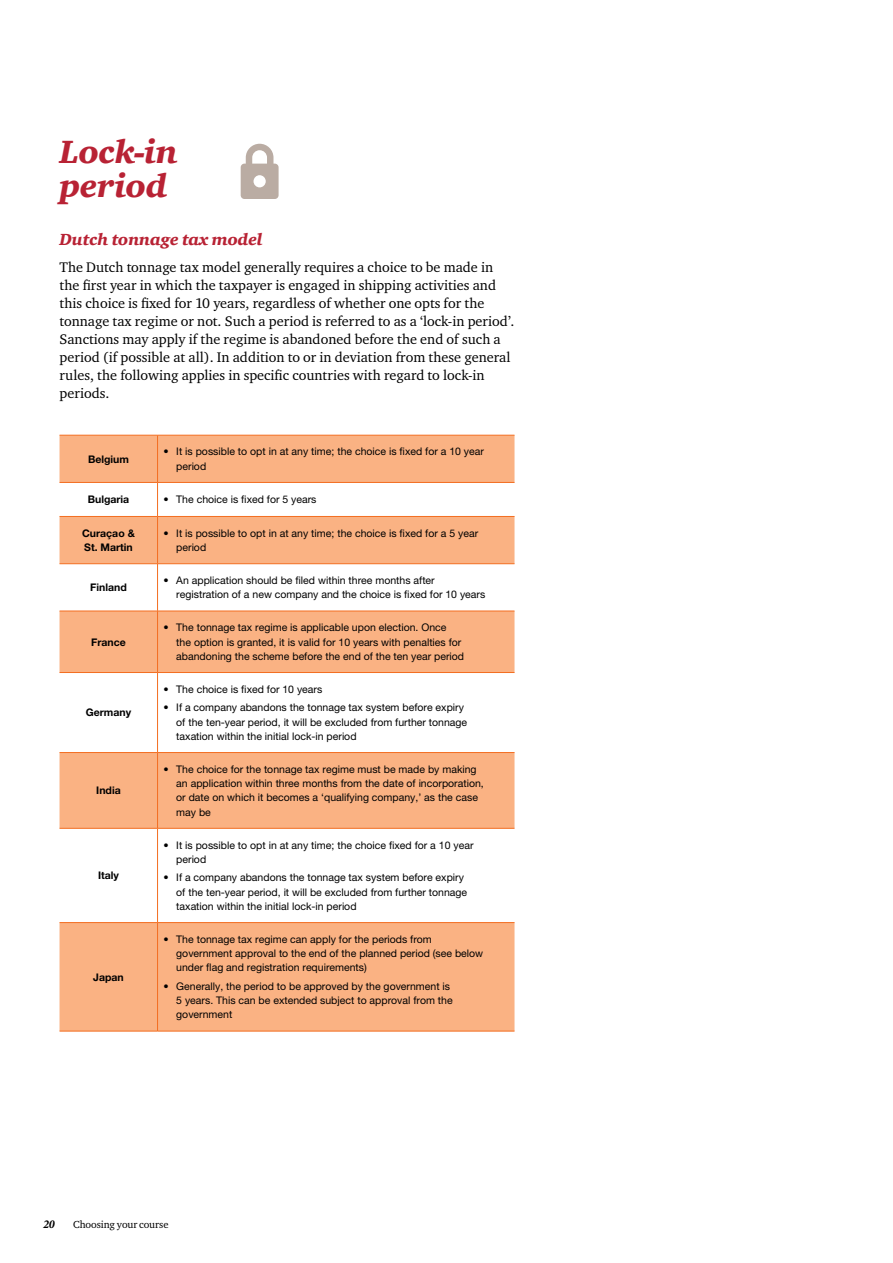
<style>
.page{position:relative;width:893px;height:1263px;background:#fff}
.page>*{position:absolute;margin:0;border:0;box-sizing:border-box;transform-origin:0 0}
.t1{font:italic 900 33px/34.5px "Charter ITC Com";letter-spacing:-.01em;color:#b82234}
.t2{font:italic 900 16.5px "Charter ITC Com";letter-spacing:-.01em;color:#b82234}
.t3{font:14.25px/18px "ITC Charter Com Rergular";color:#000}
.t4{font:italic 700 12px "Minion Pro";color:#000}
.t5{font:10.5px/14.2px "Helvetica Neue LT Pro";color:#000}
.t6{font:700 10.5px/14.2px "Helvetica Neue LT Pro";color:#000}
.t7{font:10.5px "ITC Charter Com Rergular";letter-spacing:-.01em;color:#000}
</style>
<div class="page">
<svg style="left:241px;top:144px;width:38px;height:55px"></svg>
<svg style="left:60px;top:436px;width:454px;height:595px;fill:#fab283"></svg>
<hr style="left:60px;top:435px;width:98px;height:1px;background:#f36e21">
<hr style="left:60px;top:482px;width:98px;height:1px;background:#f36e21">
<hr style="left:60px;top:516px;width:98px;height:1px;background:#f36e21">
<hr style="left:60px;top:563px;width:98px;height:1px;background:#f36e21">
<hr style="left:60px;top:611px;width:98px;height:1px;background:#f36e21">
<hr style="left:60px;top:672px;width:98px;height:1px;background:#f36e21">
<hr style="left:60px;top:752px;width:98px;height:1px;background:#f36e21">
<hr style="left:60px;top:828px;width:98px;height:1px;background:#f36e21">
<hr style="left:60px;top:922px;width:98px;height:1px;background:#f36e21">
<hr style="left:60px;top:1031px;width:98px;height:1px;background:#f36e21">
<hr style="left:157px;top:435px;width:1px;height:47px;background:#f36e21">
<hr style="left:157px;top:483px;width:1px;height:33px;background:#f36e21">
<hr style="left:157px;top:517px;width:1px;height:46px;background:#f36e21">
<hr style="left:157px;top:564px;width:1px;height:47px;background:#f36e21">
<hr style="left:157px;top:611px;width:1px;height:61px;background:#f36e21">
<hr style="left:157px;top:673px;width:1px;height:79px;background:#f36e21">
<hr style="left:157px;top:753px;width:1px;height:75px;background:#f36e21">
<hr style="left:157px;top:828px;width:1px;height:94px;background:#f36e21">
<hr style="left:157px;top:923px;width:1px;height:108px;background:#f36e21">
<hr style="left:158px;top:435px;width:356px;height:1px;background:#f36e21">
<hr style="left:158px;top:482px;width:356px;height:1px;background:#f36e21">
<hr style="left:158px;top:516px;width:356px;height:1px;background:#f36e21">
<hr style="left:158px;top:563px;width:356px;height:1px;background:#f36e21">
<hr style="left:158px;top:611px;width:356px;height:1px;background:#f36e21">
<hr style="left:158px;top:672px;width:356px;height:1px;background:#f36e21">
<hr style="left:158px;top:752px;width:356px;height:1px;background:#f36e21">
<hr style="left:158px;top:828px;width:356px;height:1px;background:#f36e21">
<hr style="left:158px;top:922px;width:356px;height:1px;background:#f36e21">
<hr style="left:158px;top:1031px;width:356px;height:1px;background:#f36e21">
<h1 class="t1" style="left:60px;top:134px;width:120px">Lock-in period</h1>
<h2 class="t2" style="left:60px;top:229px;width:205px">Dutch tonnage tax model</h2>
<p class="t3" style="left:60px;top:258px;width:456px">The Dutch tonnage tax model generally requires a choice to be made in the first year in which the taxpayer is engaged in shipping activities and this choice is fixed for 10 years, regardless of whether one opts for the tonnage tax regime or not. Such a period is referred to as a ‘lock-in period’.<br>Sanctions may apply if the regime is abandoned before the end of such a period (if possible at all). In addition to or in deviation from these general rules, the following applies in specific countries with regard to lock-in periods.</p>
<p class="t6" style="left:88px;top:451px;width:42px">Belgium</p>
<p class="t5" style="left:176px;top:444px;width:309px;text-indent:-13px">• It is possible to opt in at any time; the choice is fixed for a 10 year period</p>
<p class="t6" style="left:88px;top:492px;width:43px">Bulgaria</p>
<p class="t5" style="left:164px;top:492px;width:154px">• The choice is fixed for 5 years</p>
<p class="t6" style="left:82px;top:526px;width:54px">Curaçao &amp;<br>St. Martin</p>
<p class="t5" style="left:176px;top:526px;width:303px;text-indent:-13px">• It is possible to opt in at any time; the choice is fixed for a 5 year period</p>
<p class="t6" style="left:90px;top:580px;width:38px">Finland</p>
<p class="t5" style="left:176px;top:573px;width:311px;text-indent:-13px">• An application should be filed within three months after registration of a new company and the choice is fixed for 10 years</p>
<p class="t6" style="left:91px;top:634px;width:36px">France</p>
<p class="t5" style="left:176px;top:620px;width:289px;text-indent:-13px">• The tonnage tax regime is applicable upon election. Once<br>the option is granted, it is valid for 10 years with penalties for abandoning the scheme before the end of the ten year period</p>
<p class="t6" style="left:86px;top:705px;width:47px">Germany</p>
<p class="t6" style="left:96px;top:783px;width:26px">India</p>
<p class="t6" style="left:98px;top:868px;width:22px">Italy</p>
<p class="t6" style="left:93px;top:969px;width:32px">Japan</p>
<p class="t5" style="left:164px;top:682px;width:160px">• The choice is fixed for 10 years</p>
<p class="t5" style="left:176px;top:700px;width:292px;text-indent:-13px">• If a company abandons the tonnage tax system before expiry of the ten-year period, it will be excluded from further tonnage taxation within the initial lock-in period</p>
<p class="t5" style="left:176px;top:762px;width:309px;text-indent:-13px">• The choice for the tonnage tax regime must be made by making an application within three months from the date of incorporation, or date on which it becomes a ‘qualifying company,’ as the case may be</p>
<p class="t5" style="left:176px;top:837px;width:299px;text-indent:-13px">• It is possible to opt in at any time; the choice fixed for a 10 year period</p>
<p class="t5" style="left:176px;top:870px;width:292px;text-indent:-13px">• If a company abandons the tonnage tax system before expiry of the ten-year period, it will be excluded from further tonnage taxation within the initial lock-in period</p>
<p class="t5" style="left:176px;top:932px;width:308px;text-indent:-13px">• The tonnage tax regime can apply for the periods from government approval to the end of the planned period (see below under flag and registration requirements)</p>
<p class="t5" style="left:176px;top:979px;width:278px;text-indent:-13px">• Generally, the period to be approved by the government is<br>5 years. This can be extended subject to approval from the government</p>
<p class="t4" style="left:43px;top:1215px;width:13px">20</p>
<p class="t7" style="left:73px;top:1217px;width:97px">Choosing your course</p>
</div>
